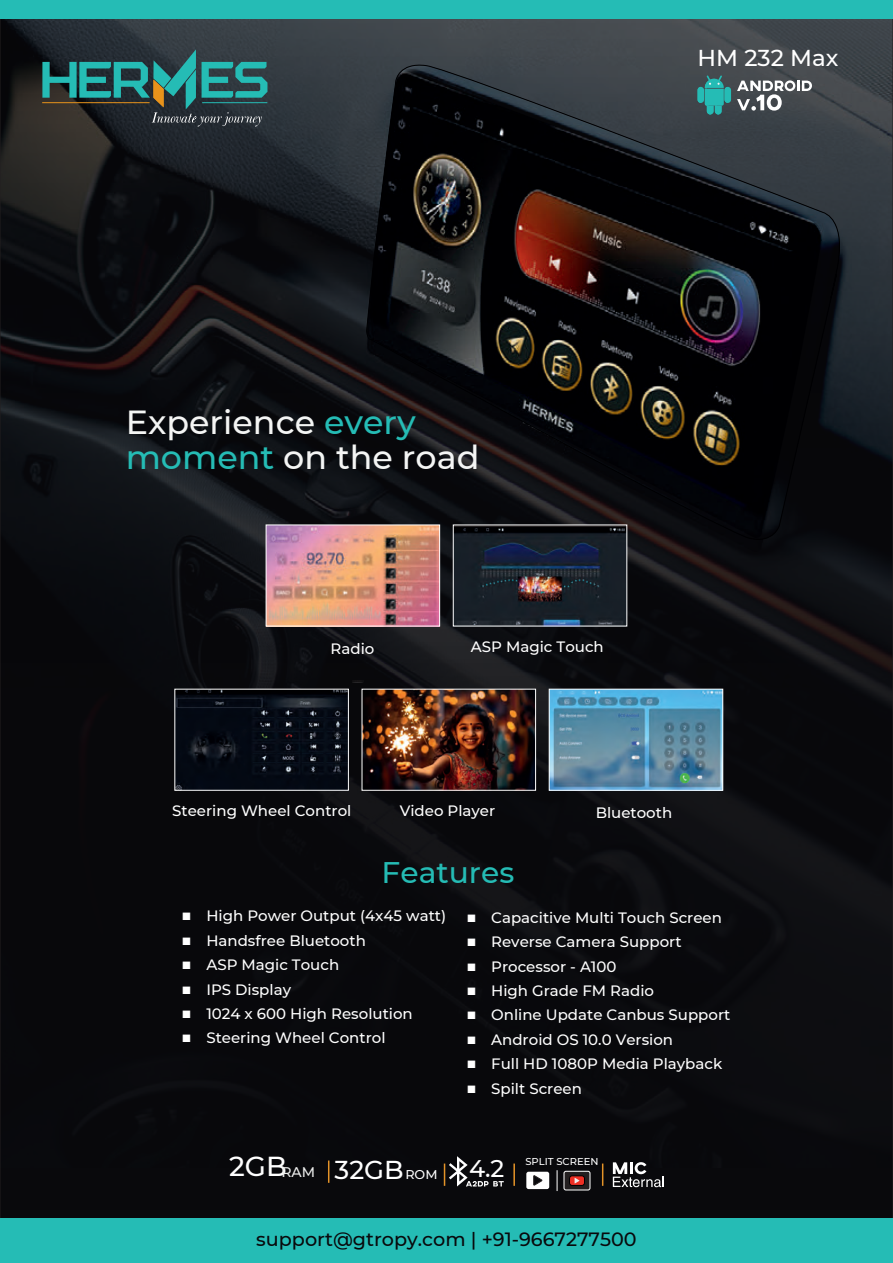
<style>
.page{position:relative;width:893px;height:1263px;background:#09090c}
.page>*{position:absolute;margin:0;border:0;box-sizing:border-box;transform-origin:0 0}
.t1{font:500 33.3px/35.4px "Montserrat";color:#f4f5f4}
.t2{font:500 29.7px "Montserrat";color:#25bcb5}
.t3{font:500 25.8px "Montserrat";color:#fff}
.t4{font:500 24px "Montserrat";color:#fff}
.t5{font:500 22.95px "Montserrat";color:#fff}
.t6{font:500 19.2px "Montserrat";color:#09090c}
.t7{font:500 15px "Montserrat";color:#fff}
.t8{font:12.75px "Wingdings";color:#fff}
.t9{font:500 9.9px "Montserrat";color:#fff}
.s1{color:#25bcb5}
.s2{font-size:27.45px}
.s3{font-size:13.95px;color:#edeeed}
.s4{font-size:12.75px}
</style>
<div class="page">
<img style="left:2px;top:18px;width:889px;height:1149px">
<div style="left:0;top:1218px;width:893px;height:45px;background:#25bcb5"></div>
<div style="left:0;top:0;width:893px;height:18px;background:#25bcb5"></div>
<svg style="left:42px;top:49px;width:225px;height:78px;background:#2c5656"></svg>
<svg style="left:328px;top:1160px;width:1px;height:23px"></svg>
<svg style="left:613px;top:1162px;width:51px;height:25px"></svg>
<hr style="left:513px;top:1163px;width:2px;height:23px;background:#e49328">
<div style="left:526px;top:1172px;width:23px;height:17px;background:#fff;border-radius:2px"></div>
<svg style="left:533px;top:1175px;width:9px;height:11px"></svg>
<div style="left:564px;top:1171px;width:26px;height:19px;background:#231f20;border-radius:2px"></div>
<div style="left:564px;top:1171px;width:26px;height:19px;border:1px solid #fff;border-radius:2px"></div>
<svg style="left:557px;top:1170px;width:1px;height:21px"></svg>
<svg style="left:602px;top:1163px;width:1px;height:23px"></svg>
<svg style="left:444px;top:1156px;width:60px;height:30px"></svg>
<svg style="left:569px;top:1176px;width:15px;height:9px"></svg>
<div style="left:569px;top:1176px;width:16px;height:9px;border:1px solid #000002;border-radius:3px"></div>
<svg style="left:575px;top:1178px;width:4px;height:5px"></svg>
<svg style="left:366px;top:62px;width:482px;height:482px"></svg>
<div style="left:724px;top:87px;width:7px;height:16px;background:#25bcb5;border-radius:3px"></div>
<svg style="left:698px;top:75px;width:31px;height:39px"></svg>
<svg style="left:737px;top:80px;width:75px;height:31px;background:#7d8083"></svg>
<img style="left:268px;top:526px;width:170px;height:98px">
<div style="left:266px;top:524px;width:174px;height:102px;border:1px solid #fff"></div>
<img style="left:455px;top:527px;width:170px;height:97px">
<img style="left:176px;top:691px;width:171px;height:98px">
<div style="left:174px;top:689px;width:175px;height:102px;border:1px solid #fff"></div>
<img style="left:364px;top:691px;width:170px;height:98px">
<div style="left:362px;top:689px;width:174px;height:102px;border:1px solid #fff"></div>
<img style="left:551px;top:691px;width:170px;height:98px">
<div style="left:549px;top:689px;width:174px;height:102px;border:1px solid #fff"></div>
<svg style="left:352px;top:681px;width:12px;height:2px"></svg>
<h3 class="t5" style="left:698px;top:42px;width:142px">HM 232 Max</h3>
<h1 class="t1" style="left:126px;top:403px;width:355px">Experience <span class="s1">every moment</span> on the road</h1>
<p class="t7" style="left:331px;top:638px;width:45px">Radio</p>
<p class="t7" style="left:471px;top:636px;width:134px">ASP Magic Touch</p>
<p class="t7" style="left:172px;top:800px;width:181px">Steering Wheel Control</p>
<p class="t7" style="left:400px;top:800px;width:97px">Video Player</p>
<p class="t7" style="left:596px;top:802px;width:78px">Bluetooth</p>
<h2 class="t2" style="left:382px;top:852px;width:134px">Features</h2>
<p class="t7" style="left:206px;top:905px;width:241px">High Power Output (4x45 watt)</p>
<p class="t7" style="left:467px;top:907px;width:257px">■ Capacitive Multi Touch Screen</p>
<p class="t7" style="left:467px;top:931px;width:216px">■ Reverse Camera Support</p>
<p class="t7" style="left:467px;top:956px;width:151px">■ Processor - A100</p>
<p class="t7" style="left:467px;top:980px;width:189px">■ High Grade FM Radio</p>
<p class="t7" style="left:467px;top:1005px;width:265px">■ Online Update Canbus Support</p>
<p class="t7" style="left:467px;top:1029px;width:208px">■ Android OS 10.0 Version</p>
<p class="t7" style="left:467px;top:1053px;width:257px">■ Full HD 1080P Media Playback</p>
<p class="t7" style="left:467px;top:1078px;width:117px">■ Spilt Screen</p>
<p class="t8" style="left:182px;top:910px;width:11px">■</p>
<p class="t7" style="left:182px;top:930px;width:186px">■ Handsfree Bluetooth</p>
<p class="t7" style="left:182px;top:954px;width:159px">■ ASP Magic Touch</p>
<p class="t7" style="left:182px;top:979px;width:111px">■ IPS Display</p>
<p class="t7" style="left:182px;top:1003px;width:232px">■ 1024 x 600 High Resolution</p>
<p class="t7" style="left:182px;top:1027px;width:205px">■ Steering Wheel Control</p>
<h3 class="t3" style="left:229px;top:1151px;width:210px"><span class="s2">2GB</span><span class="s3">RAM</span> 32GB<span class="s4">ROM</span></h3>
<h3 class="t4" style="left:469px;top:1151px;width:37px">4.2</h3>
<p class="t9" style="left:525px;top:1155px;width:75px">SPLIT SCREEN</p>
<p class="t6" style="left:256px;top:1226px;width:382px">support@gtropy.com | +91-9667277500</p>
</div>
